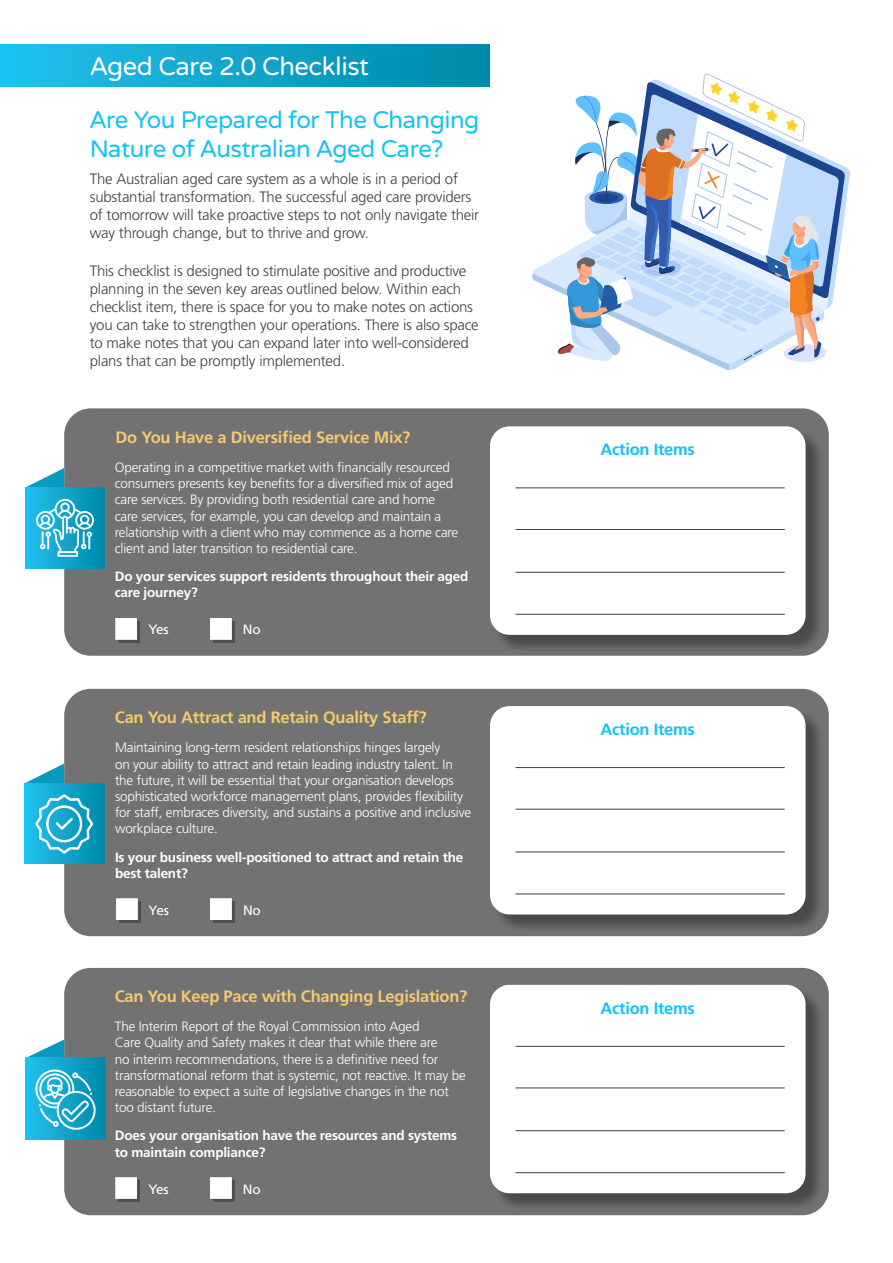
<style>
.page{position:relative;width:893px;height:1263px;background:#fff}
.page>*{position:absolute;margin:0;border:0;box-sizing:border-box;transform-origin:0 0}
.White_Paper_Title{font:25.5px "Varela Round";letter-spacing:-.02em;color:#fff}
.White_Paper_Title-2{font:24px/28.8px "Varela Round";letter-spacing:-.02em;color:#12c3f4}
.Body_Copy_-_Sentence{font:700 16.5px "Frutiger LT Std";letter-spacing:-.015em;color:#f4ca6c}
.Body_Copy_-_Sentence-2{font:700 16.5px "Frutiger LT Std";letter-spacing:-.015em;color:#12c3f4}
.Body_Copy_-_Sentence-3{font:300 15px/18px "Frutiger LT Std";letter-spacing:-.015em;color:#414042}
.Body_Copy_-_Sentence-4{font:300 13.5px/16.2px "Frutiger LT Std";letter-spacing:-.015em;color:#fff}
.Body_Copy_-_Sentence-5{font:700 13.5px/16.2px "Frutiger LT Std";letter-spacing:-.015em;color:#fff}
.Body_Copy_-_Sentence-6{font:13.5px "Frutiger LT Std";letter-spacing:-.015em;color:#fff}
</style>
<div class="page">
<div style="left:0;top:45px;width:490px;height:41px;background:linear-gradient(to right,#23c0ef,#0089a8)"></div>
<div style="left:64px;top:408px;width:765px;height:248px;background:#727272;border-radius:26px"></div>
<div style="left:64px;top:689px;width:765px;height:247px;background:#727272;border-radius:26px"></div>
<div style="left:64px;top:968px;width:765px;height:247px;background:#727272;border-radius:26px"></div>
<svg style="left:532px;top:74px;width:318px;height:296px"></svg>
<div style="left:492px;top:429px;width:332px;height:225px;background:#000;opacity:.36"></div>
<div style="left:490px;top:426px;width:315px;height:209px;background:#fff;border-radius:20px"></div>
<div style="left:492px;top:708px;width:332px;height:225px;background:#000;opacity:.36"></div>
<div style="left:490px;top:706px;width:315px;height:208px;background:#fff;border-radius:20px"></div>
<div style="left:492px;top:987px;width:332px;height:225px;background:#000;opacity:.36"></div>
<div style="left:490px;top:985px;width:315px;height:208px;background:#fff;border-radius:20px"></div>
<svg style="left:118px;top:621px;width:22px;height:21px"></svg>
<div style="left:114px;top:616px;width:24px;height:24px;background:#000;opacity:.24"></div>
<svg style="left:119px;top:901px;width:21px;height:22px"></svg>
<div style="left:114px;top:897px;width:24px;height:24px;background:#000;opacity:.24"></div>
<svg style="left:118px;top:1180px;width:22px;height:21px"></svg>
<div style="left:114px;top:1175px;width:24px;height:24px;background:#000;opacity:.24"></div>
<svg style="left:213px;top:621px;width:21px;height:21px"></svg>
<div style="left:209px;top:616px;width:24px;height:24px;background:#000;opacity:.24"></div>
<svg style="left:213px;top:901px;width:22px;height:22px"></svg>
<div style="left:209px;top:897px;width:24px;height:24px;background:#000;opacity:.24"></div>
<svg style="left:213px;top:1180px;width:21px;height:21px"></svg>
<div style="left:209px;top:1175px;width:24px;height:24px;background:#000;opacity:.24"></div>
<hr style="left:515px;top:488px;width:270px;height:1px;background:#414042">
<hr style="left:515px;top:767px;width:270px;height:1px;background:#414042">
<hr style="left:515px;top:1046px;width:270px;height:1px;background:#414042">
<hr style="left:515px;top:529px;width:270px;height:1px;background:#414042">
<hr style="left:515px;top:809px;width:270px;height:1px;background:#414042">
<hr style="left:515px;top:1088px;width:270px;height:1px;background:#414042">
<hr style="left:515px;top:572px;width:270px;height:1px;background:#414042">
<hr style="left:515px;top:852px;width:270px;height:1px;background:#414042">
<hr style="left:515px;top:1130px;width:270px;height:1px;background:#414042">
<hr style="left:515px;top:614px;width:270px;height:1px;background:#414042">
<hr style="left:515px;top:894px;width:270px;height:1px;background:#414042">
<hr style="left:515px;top:1172px;width:270px;height:1px;background:#414042">
<svg style="left:25px;top:468px;width:39px;height:20px"></svg>
<div style="left:25px;top:488px;width:80px;height:80px;background:linear-gradient(to right,#23c0ef,#008aa9)"></div>
<svg style="left:25px;top:763px;width:39px;height:20px"></svg>
<div style="left:25px;top:783px;width:80px;height:81px;background:linear-gradient(to right,#23c0ee,#008aa9)"></div>
<svg style="left:26px;top:1039px;width:38px;height:19px"></svg>
<div style="left:26px;top:1058px;width:79px;height:81px;background:linear-gradient(to right,#23c0ee,#008aa9)"></div>
<svg style="left:36px;top:499px;width:58px;height:58px;background:#56beda"></svg>
<svg style="left:35px;top:794px;width:58px;height:60px;background:#45b8d6"></svg>
<svg style="left:35px;top:1069px;width:61px;height:61px;background:#4fbcd8"></svg>
<p class="White_Paper_Title" style="left:90px;top:52px;width:280px">Aged Care 2.0 Checklist</p>
<p class="White_Paper_Title-2" style="left:90px;top:106px;width:391px">Are You Prepared for The Changing<br>Nature of Australian Aged Care?</p>
<p class="Body_Copy_-_Sentence-3" style="left:90px;top:170px;width:391px">The Australian aged care system as a whole is in a period of substantial transformation. The successful aged care providers of tomorrow will take proactive steps to not only navigate their way through change, but to thrive and grow.</p>
<p class="Body_Copy_-_Sentence-3" style="left:90px;top:262px;width:390px">This checklist is designed to stimulate positive and productive planning in the seven key areas outlined below. Within each checklist item, there is space for you to make notes on actions you can take to strengthen your operations. There is also space to make notes that you can expand later into well-considered plans that can be promptly implemented.</p>
<p class="Body_Copy_-_Sentence" style="left:116px;top:428px;width:296px">Do You Have a Diversified Service Mix?</p>
<p class="Body_Copy_-_Sentence-4" style="left:115px;top:459px;width:345px">Operating in a competitive market with financially resourced consumers presents key benefits for a diversified mix of aged care services. By providing both residential care and home care services, for example, you can develop and maintain a relationship with a client who may commence as a home care client and later transition to residential care.</p>
<p class="Body_Copy_-_Sentence-5" style="left:115px;top:568px;width:355px">Do your services support residents throughout their aged care journey?</p>
<p class="Body_Copy_-_Sentence-6" style="left:148px;top:622px;width:22px">Yes</p>
<p class="Body_Copy_-_Sentence-6" style="left:243px;top:622px;width:19px">No</p>
<p class="Body_Copy_-_Sentence" style="left:115px;top:708px;width:313px">Can You Attract and Retain Quality Staff?</p>
<p class="Body_Copy_-_Sentence-4" style="left:115px;top:740px;width:358px">Maintaining long-term resident relationships hinges largely<br>on your ability to attract and retain leading industry talent. In the future, it will be essential that your organisation develops sophisticated workforce management plans, provides flexibility for staff, embraces diversity, and sustains a positive and inclusive workplace culture.</p>
<p class="Body_Copy_-_Sentence-5" style="left:115px;top:849px;width:350px">Is your business well-positioned to attract and retain the best talent?</p>
<p class="Body_Copy_-_Sentence-6" style="left:149px;top:902px;width:22px">Yes</p>
<p class="Body_Copy_-_Sentence-6" style="left:243px;top:902px;width:19px">No</p>
<p class="Body_Copy_-_Sentence" style="left:115px;top:987px;width:354px">Can You Keep Pace with Changing Legislation?</p>
<p class="Body_Copy_-_Sentence-4" style="left:115px;top:1019px;width:353px">The Interim Report of the Royal Commission into Aged<br>Care Quality and Safety makes it clear that while there are<br>no interim recommendations, there is a definitive need for transformational reform that is systemic, not reactive. It may be reasonable to expect a suite of legislative changes in the not too distant future.</p>
<p class="Body_Copy_-_Sentence-5" style="left:115px;top:1128px;width:344px">Does your organisation have the resources and systems to maintain compliance?</p>
<p class="Body_Copy_-_Sentence-6" style="left:148px;top:1181px;width:22px">Yes</p>
<p class="Body_Copy_-_Sentence-6" style="left:243px;top:1181px;width:19px">No</p>
<p class="Body_Copy_-_Sentence-2" style="left:600px;top:440px;width:96px">Action Items</p>
<p class="Body_Copy_-_Sentence-2" style="left:600px;top:719px;width:96px">Action Items</p>
<p class="Body_Copy_-_Sentence-2" style="left:600px;top:998px;width:96px">Action Items</p>
</div>
